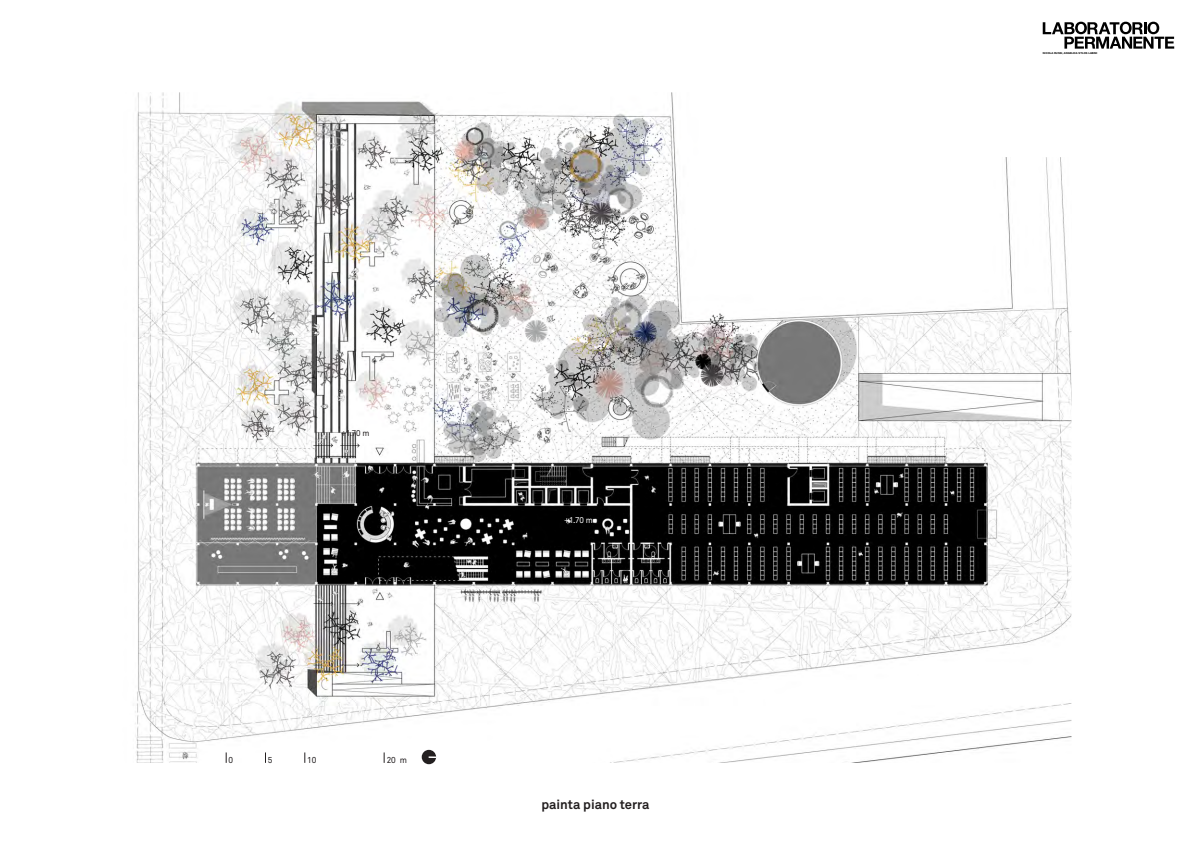
<style>
.page{position:relative;width:1191px;height:842px;background:#fff}
.page>*{position:absolute;margin:0;border:0;box-sizing:border-box;transform-origin:0 0}
._01_TITOLI{font:700 13px "Akkurat";color:#231f20}
.t1{font:8.6px "Akkurat";color:#231f20;scale:.95 1}
.t2{font:8.4px "Akkurat";color:#231f20;scale:.95 1}
.t3{font:8.4px "Akkurat";color:#fff;scale:.95 1}
.t4{font:700 2.7px "Helvetica Neue";letter-spacing:.01em;color:#000}
</style>
<div class="page">
<svg style="left:1042px;top:22px;width:132px;height:27px"></svg>
<img style="left:135px;top:92px;width:936px;height:671px">
<div style="left:422px;top:750px;width:14px;height:14px;background:#231f20;border-radius:50%"></div>
<svg style="left:428px;top:756px;width:8px;height:2px"></svg>
<p class="t2" style="left:341px;top:428px;width:32px">+1.70 m</p>
<p class="t1" style="left:228px;top:755px;width:6px">0</p>
<p class="t1" style="left:268px;top:755px;width:6px">5</p>
<p class="t1" style="left:307px;top:755px;width:11px">10</p>
<p class="t1" style="left:387px;top:755px;width:23px">20 m</p>
<p class="t3" style="left:564px;top:515px;width:32px">+1.70 m</p>
<p class="_01_TITOLI" style="left:541px;top:796px;width:110px">painta piano terra</p>
<p class="t4" style="left:1042px;top:51px;width:56px">NICOLA RUSSI, ANGELICA SYLOS LABINI</p>
</div>
